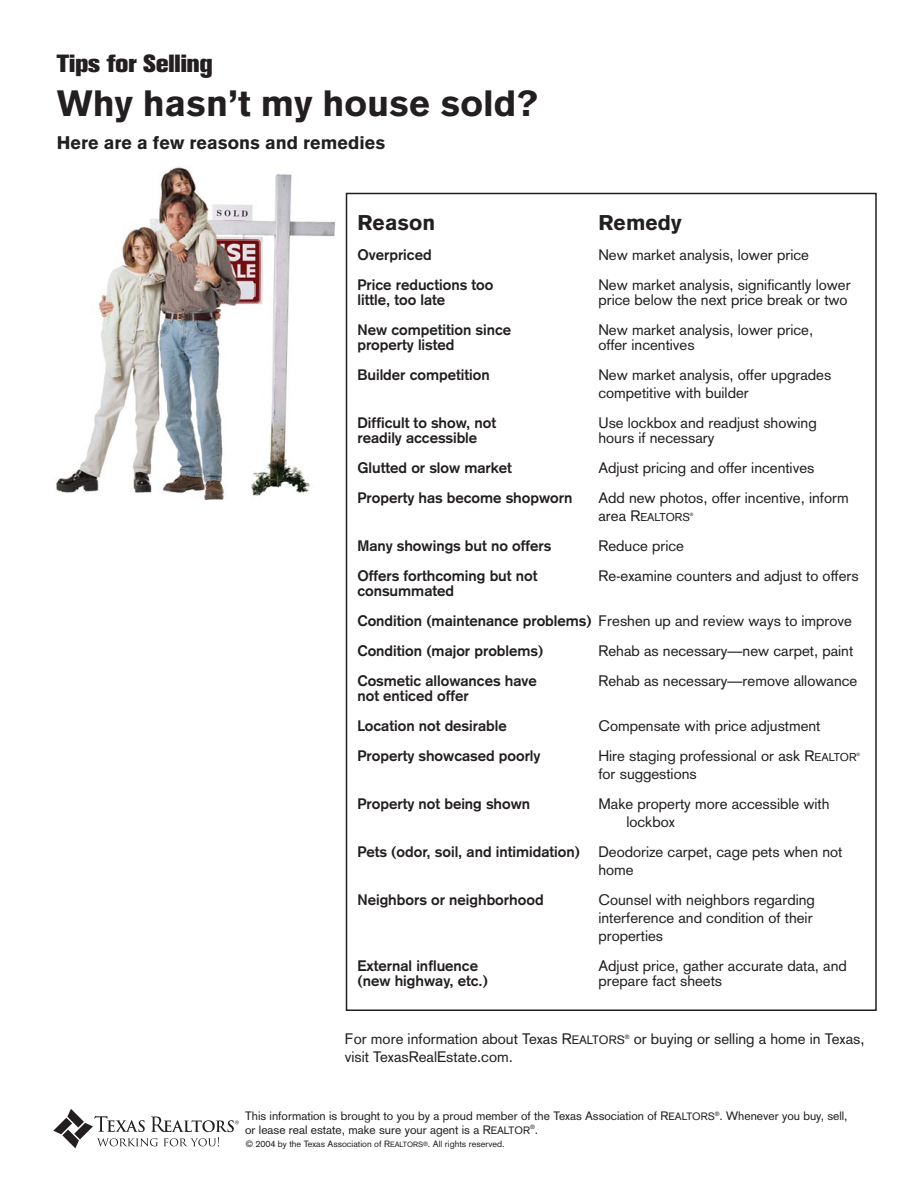
<style>
.page{position:relative;width:918px;height:1188px;background:#fff}
.page>*{position:absolute;margin:0;border:0;box-sizing:border-box;transform-origin:0 0}
.t1{font:900 36px "Akzidenz Grotesk";color:#231f20}
.t2{font:800 24.6px "Akzidenz Grotesk BE";color:#231f20}
.t3{font:900 21px "Akzidenz Grotesk";color:#231f20}
.t4{font:900 18px "Akzidenz Grotesk";color:#231f20}
.t5{font:15px/18px "Akzidenz Grotesk";color:#231f20}
.t6{font:700 15px/30px "Akzidenz Grotesk";color:#231f20}
.t7{font:12px/13.5px "Akzidenz Grotesk";color:#231f20}
.t8{font:11.25px "Akzidenz Grotesk";color:#231f20}
.t9{font:9px "Akzidenz Grotesk";color:#231f20}
.t10{font:4.5px "Akzidenz Grotesk";color:#231f20}
.s1{font-size:15px}
.s2{font-weight:400}
.s3{font-size:11.25px}
.s4{font-weight:700}
.s5{font-size:12px}
.s6{font-size:10.5px}
.s7{font-size:7.5px}
</style>
<div class="page">
<img style="left:55px;top:167px;width:281px;height:332px">
<svg style="left:53px;top:1109px;width:186px;height:39px"></svg>
<h2 class="t2" style="left:57px;top:55px;width:157px">Tips for Selling</h2>
<h1 class="t1" style="left:57px;top:90px;width:483px">Why hasn’t my house sold?</h1>
<p class="t4" style="left:57px;top:136px;width:330px">Here are a few reasons and remedies</p>
<h3 class="t3" style="left:357px;top:215px;width:79px">Reason</h3>
<h3 class="t3" style="left:598px;top:215px;width:85px">Remedy</h3>
<p class="t6" style="left:357px;top:241px;width:76px">Overpriced</p>
<p class="t5" style="left:598px;top:247px;width:212px">New market analysis, lower price</p>
<p class="t6" style="left:357px;top:271px;width:137px">Price reductions too</p>
<p class="t5" style="left:598px;top:277px;width:254px">New market analysis, significantly lower</p>
<p class="t6" style="left:357px;top:286px;width:89px">little, too late</p>
<p class="t5" style="left:598px;top:292px;width:251px">price below the next price break or two</p>
<p class="t6" style="left:357px;top:316px;width:155px">New competition since</p>
<p class="t5" style="left:598px;top:322px;width:216px">New market analysis, lower price,</p>
<p class="t6" style="left:357px;top:331px;width:99px">property listed</p>
<p class="t5" style="left:598px;top:337px;width:98px">offer incentives</p>
<p class="t6" style="left:357px;top:361px;width:134px">Builder competition</p>
<p class="t5" style="left:598px;top:367px;width:234px">New market analysis, offer upgrades competitive with builder</p>
<p class="t6" style="left:357px;top:409px;width:140px">Difficult to show, not</p>
<p class="t5" style="left:598px;top:415px;width:220px">Use lockbox and readjust showing</p>
<p class="t6" style="left:357px;top:424px;width:121px">readily accessible</p>
<p class="t5" style="left:598px;top:430px;width:118px">hours if necessary</p>
<p class="t6" style="left:357px;top:454px;width:156px">Glutted or slow market</p>
<p class="t5" style="left:598px;top:460px;width:217px">Adjust pricing and offer incentives</p>
<p class="t6" style="left:357px;top:484px;width:217px">Property has become shopworn</p>
<p class="t5" style="left:598px;top:490px;width:252px">Add new photos, offer incentive, inform</p>
<p class="t8" style="left:598px;top:513px;width:93px"><span class="s1">area R</span>EALTORS</p>
<p class="t10" style="left:690px;top:513px;width:5px">®</p>
<p class="t6" style="left:357px;top:532px;width:195px">Many showings but no offers</p>
<p class="t5" style="left:598px;top:538px;width:87px">Reduce price</p>
<p class="t6" style="left:357px;top:562px;width:182px">Offers forthcoming but not</p>
<p class="t5" style="left:598px;top:568px;width:262px">Re-examine counters and adjust to offers</p>
<p class="t6" style="left:357px;top:577px;width:496px">consummated<br>Condition (maintenance problems) <span class="s2">Freshen up and review ways to improve<br></span>Condition (major problems)</p>
<p class="t5" style="left:598px;top:643px;width:256px">Rehab as necessary—new carpet, paint</p>
<p class="t6" style="left:357px;top:667px;width:181px">Cosmetic allowances have</p>
<p class="t5" style="left:598px;top:673px;width:260px">Rehab as necessary—remove allowance</p>
<p class="t6" style="left:357px;top:682px;width:151px">not enticed offer<br>Location not desirable</p>
<p class="t5" style="left:598px;top:718px;width:224px">Compensate with price adjustment</p>
<p class="t6" style="left:357px;top:742px;width:185px">Property showcased poorly</p>
<p class="t5" style="left:598px;top:748px;width:260px">Hire staging professional or ask R<span class="s3">EALTOR</span></p>
<p class="t10" style="left:857px;top:753px;width:5px">®</p>
<p class="t5" style="left:598px;top:766px;width:100px">for suggestions</p>
<p class="t6" style="left:357px;top:790px;width:174px">Property not being shown</p>
<p class="t5" style="left:626px;top:796px;width:205px;text-indent:-28px">Make property more accessible with lockbox</p>
<p class="t5" style="left:598px;top:844px;width:245px;text-indent:-241px"><span class="s4">Pets (odor, soil, and intimidation)</span> Deodorize carpet, cage pets when not home</p>
<p class="t6" style="left:357px;top:886px;width:188px">Neighbors or neighborhood</p>
<p class="t5" style="left:598px;top:892px;width:218px">Counsel with neighbors regarding interference and condition of their properties</p>
<p class="t6" style="left:357px;top:952px;width:122px">External influence</p>
<p class="t5" style="left:598px;top:958px;width:250px">Adjust price, gather accurate data, and</p>
<p class="t6" style="left:357px;top:967px;width:132px">(new highway, etc.)</p>
<p class="t5" style="left:598px;top:973px;width:125px">prepare fact sheets</p>
<p class="t5" style="left:345px;top:1031px;width:521px">For more information about Texas R<span class="s5">EALTORS</span><sup>®</sup> or buying or selling a home in Texas, visit TexasRealEstate.com.</p>
<p class="t7" style="left:245px;top:1111px;width:604px">This information is brought to you by a proud member of the Texas Association of R<span class="s6">EALTORS</span><sup>®</sup>. Whenever you buy, sell, or lease real estate, make sure your agent is a R<span class="s6">EALTOR</span><sup>®</sup>.</p>
<p class="t9" style="left:246px;top:1141px;width:260px">© 2004 by the Texas Association of R<span class="s7">EALTORS</span><sup>®</sup>. All rights reserved.</p>
</div>
